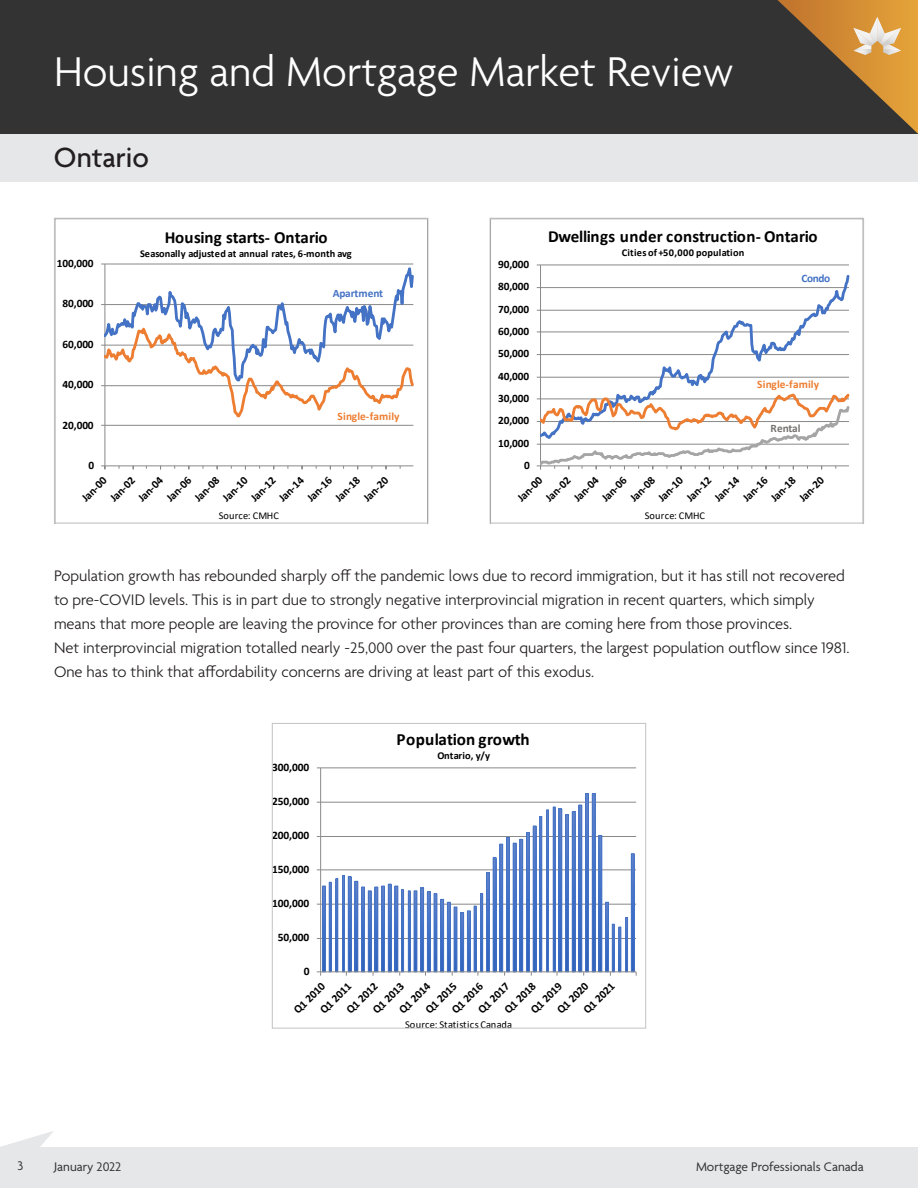
<style>
.page{position:relative;width:918px;height:1188px;background:#fff}
.page>*{position:absolute;margin:0;border:0;box-sizing:border-box;transform-origin:0 0}
.t1{font:300 45px "Agenda";color:#fff}
.t2{font:500 30px "Agenda";color:#231f20}
.t3{font:700 17.1px "Calibri";letter-spacing:.01em;color:#000}
.t4{font:700 16.95px "Calibri";letter-spacing:-.01em;color:#000}
.t5{font:300 16.5px/24px "Agenda";color:#231f20}
.t6{font:13.5px "Agenda";color:#333}
.t7{font:13.5px "Agenda";color:#313232}
.t8{font:700 11.4px "Calibri";letter-spacing:-.005em;color:#000}
.t9{font:700 11.25px "Calibri";letter-spacing:-.005em;color:#000}
.t10{font:700 11.25px "Calibri";letter-spacing:.005em;color:#ed7d31}
.t11{font:700 11.25px "Calibri";letter-spacing:-.025em;color:#4472c4}
.t12{font:700 11.25px "Calibri";letter-spacing:-.005em;color:#767171}
.t13{font:10.5px "Calibri";letter-spacing:.02em;color:#000}
.t14{font:700 10.5px "Calibri";letter-spacing:.01em;color:#000}
.t15{font:700 10.35px "Calibri";letter-spacing:.01em;color:#000}
.t16{font:10.35px "Calibri";letter-spacing:.015em;color:#000}
</style>
<div class="page">
<div style="left:0;top:0;width:918px;height:147px;background:#333"></div>
<div style="left:0;top:134px;width:918px;height:47px;background:#e6e7e8"></div>
<svg style="left:1px;top:1131px;width:53px;height:16px"></svg>
<div style="left:0;top:1147px;width:918px;height:41px;background:#e6e7e9"></div>
<svg style="left:778px;top:0;width:140px;height:134px"></svg>
<svg style="left:101px;top:263px;width:313px;height:207px"></svg>
<div style="left:54px;top:218px;width:374px;height:305px;border:1px solid #c2c2c2"></div>
<svg style="left:536px;top:264px;width:314px;height:206px"></svg>
<div style="left:490px;top:218px;width:374px;height:305px;border:1px solid #c2c2c2"></div>
<svg style="left:316px;top:767px;width:321px;height:209px"></svg>
<div style="left:272px;top:723px;width:374px;height:306px;border:1px solid #c2c2c2"></div>
<p class="t1" style="left:54px;top:48px;width:681px">Housing and Mortgage Market Review</p>
<p class="t2" style="left:54px;top:141px;width:96px">Ontario</p>
<p class="t9" style="left:57px;top:256px;width:38px">100,000</p>
<p class="t9" style="left:63px;top:295px;width:33px">80,000</p>
<p class="t4" style="left:165px;top:225px;width:164px">Housing starts- Ontario</p>
<p class="t15" style="left:140px;top:246px;width:213px">Seasonally adjusted at annual rates, 6-month avg</p>
<p class="t11" style="left:333px;top:285px;width:52px">Apartment</p>
<p class="t9" style="left:498px;top:257px;width:33px">90,000</p>
<p class="t9" style="left:498px;top:278px;width:33px">80,000</p>
<p class="t9" style="left:498px;top:301px;width:33px">70,000</p>
<p class="t4" style="left:548px;top:224px;width:271px">Dwellings under construction- Ontario</p>
<p class="t15" style="left:622px;top:245px;width:124px">Cities of +50,000 population</p>
<p class="t11" style="left:802px;top:271px;width:30px">Condo</p>
<p class="t9" style="left:498px;top:324px;width:33px">60,000</p>
<p class="t9" style="left:63px;top:336px;width:33px">60,000</p>
<p class="t9" style="left:498px;top:345px;width:33px">50,000</p>
<p class="t9" style="left:63px;top:376px;width:33px">40,000</p>
<p class="t9" style="left:498px;top:368px;width:33px">40,000</p>
<p class="t10" style="left:757px;top:376px;width:63px">Single-family</p>
<p class="t9" style="left:498px;top:391px;width:33px">30,000</p>
<p class="t9" style="left:63px;top:417px;width:33px">20,000</p>
<p class="t10" style="left:338px;top:408px;width:63px">Single-family</p>
<p class="t9" style="left:498px;top:412px;width:33px">20,000</p>
<p class="t12" style="left:770px;top:421px;width:32px">Rental</p>
<p class="t9" style="left:498px;top:435px;width:33px">10,000</p>
<p class="t9" style="left:88px;top:457px;width:7px">0</p>
<p class="t9" style="left:524px;top:457px;width:7px">0</p>
<p class="t9" style="left:78px;top:494px;width:32px;rotate:-45deg">Jan-00</p>
<p class="t9" style="left:106px;top:494px;width:32px;rotate:-45deg">Jan-02</p>
<p class="t9" style="left:134px;top:494px;width:32px;rotate:-45deg">Jan-04</p>
<p class="t9" style="left:162px;top:494px;width:32px;rotate:-45deg">Jan-06</p>
<p class="t9" style="left:191px;top:494px;width:32px;rotate:-45deg">Jan-08</p>
<p class="t9" style="left:219px;top:494px;width:32px;rotate:-45deg">Jan-10</p>
<p class="t9" style="left:247px;top:494px;width:32px;rotate:-45deg">Jan-12</p>
<p class="t9" style="left:275px;top:494px;width:32px;rotate:-45deg">Jan-14</p>
<p class="t9" style="left:303px;top:494px;width:32px;rotate:-45deg">Jan-16</p>
<p class="t9" style="left:331px;top:494px;width:32px;rotate:-45deg">Jan-18</p>
<p class="t9" style="left:360px;top:494px;width:32px;rotate:-45deg">Jan-20</p>
<p class="t9" style="left:514px;top:494px;width:32px;rotate:-45deg">Jan-00</p>
<p class="t9" style="left:542px;top:494px;width:32px;rotate:-45deg">Jan-02</p>
<p class="t9" style="left:570px;top:494px;width:32px;rotate:-45deg">Jan-04</p>
<p class="t9" style="left:598px;top:494px;width:32px;rotate:-45deg">Jan-06</p>
<p class="t9" style="left:626px;top:494px;width:32px;rotate:-45deg">Jan-08</p>
<p class="t9" style="left:654px;top:494px;width:32px;rotate:-45deg">Jan-10</p>
<p class="t9" style="left:683px;top:494px;width:32px;rotate:-45deg">Jan-12</p>
<p class="t9" style="left:711px;top:494px;width:32px;rotate:-45deg">Jan-14</p>
<p class="t9" style="left:739px;top:494px;width:32px;rotate:-45deg">Jan-16</p>
<p class="t9" style="left:767px;top:494px;width:32px;rotate:-45deg">Jan-18</p>
<p class="t9" style="left:795px;top:494px;width:32px;rotate:-45deg">Jan-20</p>
<p class="t16" style="left:219px;top:509px;width:62px">Source: CMHC</p>
<p class="t16" style="left:645px;top:509px;width:62px">Source: CMHC</p>
<p class="t5" style="left:54px;top:565px;width:797px">Population growth has rebounded sharply off the pandemic lows due to record immigration, but it has still not recovered to pre-COVID levels. This is in part due to strongly negative interprovincial migration in recent quarters, which simply means that more people are leaving the province for other provinces than are coming here from those provinces.<br>Net interprovincial migration totalled nearly -25,000 over the past four quarters, the largest population outflow since 1981.<br>One has to think that affordability concerns are driving at least part of this exodus.</p>
<p class="t8" style="left:272px;top:759px;width:39px">300,000</p>
<p class="t8" style="left:272px;top:793px;width:39px">250,000</p>
<p class="t8" style="left:272px;top:827px;width:39px">200,000</p>
<p class="t8" style="left:272px;top:861px;width:39px">150,000</p>
<p class="t8" style="left:272px;top:895px;width:39px">100,000</p>
<p class="t8" style="left:278px;top:929px;width:33px">50,000</p>
<p class="t8" style="left:304px;top:963px;width:7px">0</p>
<p class="t3" style="left:397px;top:727px;width:135px">Population growth</p>
<p class="t14" style="left:438px;top:748px;width:54px">Ontario, y/y</p>
<p class="t8" style="left:290px;top:1006px;width:41px;rotate:-45deg">Q1 2010</p>
<p class="t8" style="left:553px;top:1006px;width:41px;rotate:-45deg">Q1 2020</p>
<p class="t8" style="left:395px;top:1006px;width:41px;rotate:-45deg">Q1 2014</p>
<p class="t8" style="left:448px;top:1006px;width:41px;rotate:-45deg">Q1 2016</p>
<p class="t8" style="left:501px;top:1006px;width:41px;rotate:-45deg">Q1 2018</p>
<p class="t8" style="left:527px;top:1006px;width:41px;rotate:-45deg">Q1 2019</p>
<p class="t8" style="left:343px;top:1006px;width:41px;rotate:-45deg">Q1 2012</p>
<p class="t8" style="left:369px;top:1006px;width:41px;rotate:-45deg">Q1 2013</p>
<p class="t8" style="left:474px;top:1006px;width:41px;rotate:-45deg">Q1 2017</p>
<p class="t8" style="left:316px;top:1006px;width:41px;rotate:-45deg">Q1 2011</p>
<p class="t8" style="left:580px;top:1006px;width:41px;rotate:-45deg">Q1 2021</p>
<p class="t8" style="left:422px;top:1006px;width:41px;rotate:-45deg">Q1 2015</p>
<p class="t13" style="left:405px;top:1017px;width:109px">Source: Statistics Canada</p>
<p class="t7" style="left:17px;top:1159px;width:7px">3</p>
<p class="t6" style="left:54px;top:1159px;width:69px">January 2022</p>
<p class="t6" style="left:696px;top:1159px;width:169px">Mortgage Professionals Canada</p>
</div>
